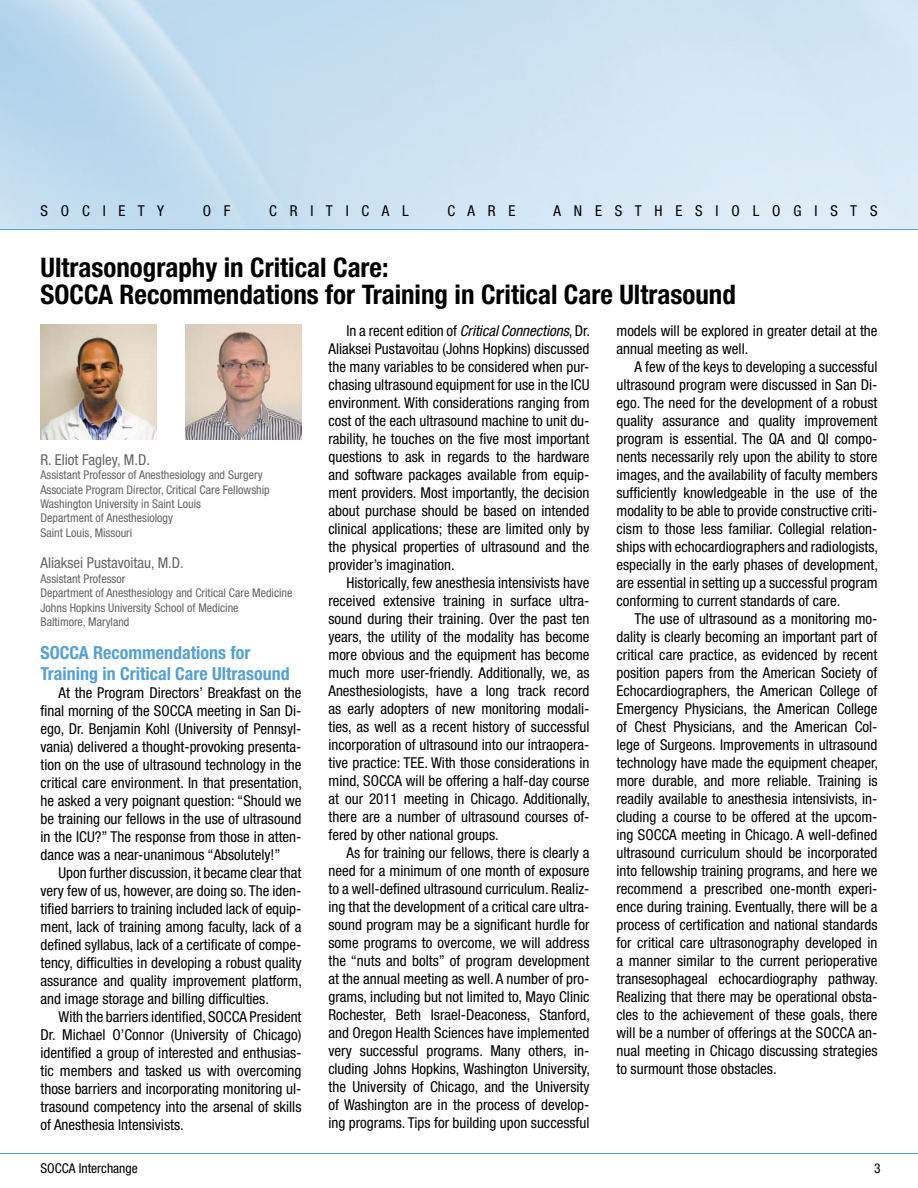
<style>
.page{position:relative;width:918px;height:1188px;background:#fff}
.page>*{position:absolute;margin:0;border:0;box-sizing:border-box;transform-origin:0 0}
.t1{font:700 condensed 27px/27px "Helvetica Neue";color:#000}
.t2{font:700 condensed 18px/21px "Helvetica Neue";color:#56a0d3}
.t3{font:condensed 15px/18px "Helvetica Neue";color:#000;text-align:justify}
.t4{font:condensed 15px "Helvetica Neue";color:#636466}
.t5{font:condensed 13.5px "Helvetica Neue";color:#000}
.t6{font:condensed 12px/14.4px "Helvetica Neue";color:#636466}
.s1{font-style:italic}
</style>
<div class="page">
<hr style="left:0;top:229px;width:918px;height:1px;background:#56a0d3">
<hr style="left:0;top:1153px;width:918px;height:1px;background:#56a0d3">
<img style="left:40px;top:324px;width:116px;height:116px">
<img style="left:186px;top:324px;width:115px;height:116px">
<p class="t3" style="left:40px;top:201px;width:124px">S o c i e t y</p>
<p class="t3" style="left:203px;top:201px;width:27px">o f</p>
<p class="t3" style="left:269px;top:201px;width:137px">C r i t i c a l</p>
<p class="t3" style="left:447px;top:201px;width:68px">C a r e</p>
<p class="t3" style="left:553px;top:201px;width:324px">A n e s t h e s i o l o g i s t s</p>
<h1 class="t1" style="left:40px;top:254px;width:697px">Ultrasonography in Critical Care:<br>SOCCA Recommendations for Training in Critical Care Ultrasound</h1>
<p class="t4" style="left:40px;top:451px;width:111px">R. Eliot Fagley, M.D.</p>
<p class="t6" style="left:40px;top:468px;width:231px">Assistant Professor of Anesthesiology and Surgery Associate Program Director, Critical Care Fellowship Washington University in Saint Louis<br>Department of Anesthesiology<br>Saint Louis, Missouri</p>
<p class="t4" style="left:40px;top:554px;width:145px">Aliaksei Pustavoitau, M.D.</p>
<p class="t6" style="left:40px;top:571px;width:253px">Assistant Professor<br>Department of Anesthesiology and Critical Care Medicine Johns Hopkins University School of Medicine<br>Baltimore, Maryland</p>
<p class="t2" style="left:40px;top:642px;width:251px">SOCCA Recommendations for<br>Training in Critical Care Ultrasound</p>
<p class="t3" style="left:41px;top:684px;width:263px;text-indent:18px">At the Program Directors’ Breakfast on the final morning of the SOCCA meeting in San Di&shy;ego, Dr. Benjamin Kohl (University of Pennsyl&shy;vania) delivered a thought-provoking presenta&shy;tion on the use of ultrasound technology in the critical care environment. In that presentation, he asked a very poignant question: “Should we be training our fellows in the use of ultrasound in the ICU?” The response from those in atten&shy;dance was a near-unanimous “Absolutely!”</p>
<p class="t3" style="left:41px;top:864px;width:263px;text-indent:18px">Upon further discussion, it became clear that very few of us, however, are doing so. The iden&shy;tified barriers to training included lack of equip&shy;ment, lack of training among faculty, lack of a defined syllabus, lack of a certificate of compe&shy;tency, difficulties in developing a robust quality assurance and quality improvement platform, and image storage and billing difficulties.</p>
<p class="t3" style="left:41px;top:1008px;width:263px;text-indent:18px">With the barriers identified, SOCCA President Dr. Michael O’Connor (University of Chicago) identified a group of interested and enthusias&shy;tic members and tasked us with overcoming those barriers and incorporating monitoring ul&shy;trasound competency into the arsenal of skills of Anesthesia Intensivists.</p>
<p class="t3" style="left:329px;top:321px;width:263px;text-indent:18px">In a recent edition of <span class="s1">Critical Connections</span>, Dr.<br>Aliaksei Pustavoitau (Johns Hopkins) discussed the many variables to be considered when pur&shy;chasing ultrasound equipment for use in the ICU environment. With considerations ranging from cost of the each ultrasound machine to unit du&shy;rability, he touches on the five most important questions to ask in regards to the hardware and software packages available from equip&shy;ment providers. Most importantly, the decision about purchase should be based on intended clinical applications; these are limited only by the physical properties of ultrasound and the provider’s imagination.</p>
<p class="t3" style="left:329px;top:573px;width:263px;text-indent:18px">Historically, few anesthesia intensivists have received extensive training in surface ultra&shy;sound during their training. Over the past ten years, the utility of the modality has become more obvious and the equipment has become much more user-friendly. Additionally, we, as Anesthesiologists, have a long track record as early adopters of new monitoring modali&shy;ties, as well as a recent history of successful incorporation of ultrasound into our intraopera&shy;tive practice: TEE. With those considerations in mind, SOCCA will be offering a half-day course at our 2011 meeting in Chicago. Additionally, there are a number of ultrasound courses of&shy;fered by other national groups.</p>
<p class="t3" style="left:329px;top:843px;width:263px;text-indent:18px">As for training our fellows, there is clearly a need for a minimum of one month of exposure to a well-defined ultrasound curriculum. Realiz&shy;ing that the development of a critical care ultra&shy;sound program may be a significant hurdle for some programs to overcome, we will address the “nuts and bolts” of program development at the annual meeting as well. A number of pro&shy;grams, including but not limited to, Mayo Clinic Rochester, Beth Israel-Deaconess, Stanford, and Oregon Health Sciences have implemented very successful programs. Many others, in&shy;cluding Johns Hopkins, Washington University, the University of Chicago, and the University of Washington are in the process of develop&shy;ing programs. Tips for building upon successful</p>
<p class="t3" style="left:617px;top:321px;width:263px">models will be explored in greater detail at the annual meeting as well.</p>
<p class="t3" style="left:617px;top:357px;width:263px;text-indent:18px">A few of the keys to developing a successful ultrasound program were discussed in San Di&shy;ego. The need for the development of a robust quality assurance and quality improvement program is essential. The QA and QI compo&shy;nents necessarily rely upon the ability to store images, and the availability of faculty members sufficiently knowledgeable in the use of the modality to be able to provide constructive criti&shy;cism to those less familiar. Collegial relation&shy;ships with echocardiographers and radiologists, especially in the early phases of development, are essential in setting up a successful program conforming to current standards of care.</p>
<p class="t3" style="left:617px;top:609px;width:263px;text-indent:18px">The use of ultrasound as a monitoring mo&shy;dality is clearly becoming an important part of critical care practice, as evidenced by recent position papers from the American Society of Echocardiographers, the American College of Emergency Physicians, the American College of Chest Physicians, and the American Col&shy;lege of Surgeons. Improvements in ultrasound technology have made the equipment cheaper, more durable, and more reliable. Training is readily available to anesthesia intensivists, in&shy;cluding a course to be offered at the upcom&shy;ing SOCCA meeting in Chicago. A well-defined ultrasound curriculum should be incorporated into fellowship training programs, and here we recommend a prescribed one-month experi&shy;ence during training. Eventually, there will be a process of certification and national standards for critical care ultrasonography developed in a manner similar to the current perioperative transesophageal echocardiography pathway.<br>Realizing that there may be operational obsta&shy;cles to the achievement of these goals, there will be a number of offerings at the SOCCA an&shy;nual meeting in Chicago discussing strategies to surmount those obstacles.</p>
<p class="t5" style="left:41px;top:1160px;width:99px">SOCCA Interchange</p>
<p class="t5" style="left:874px;top:1160px;width:8px">3</p>
</div>
